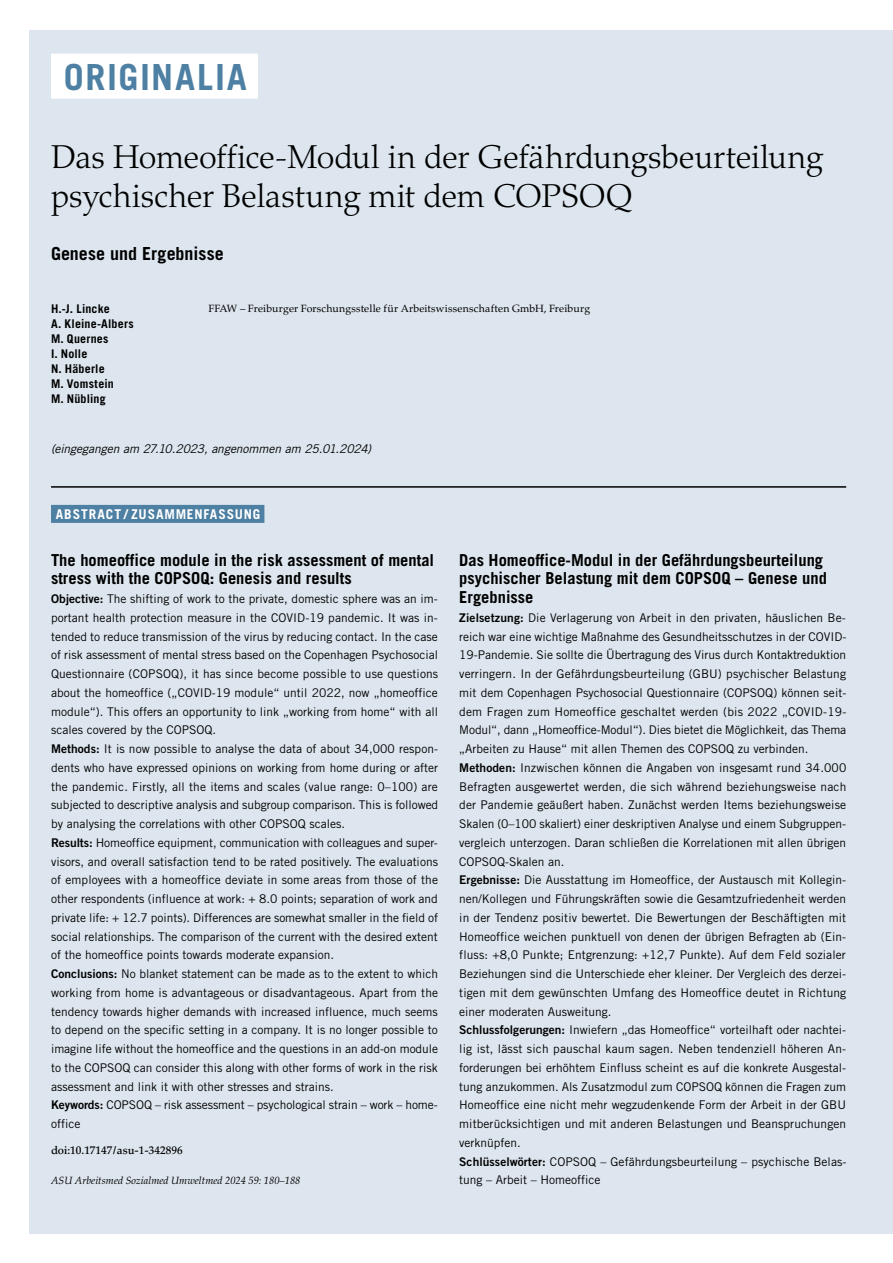
<style>
.page{position:relative;width:893px;height:1263px;background:#fff}
.page>*{position:absolute;margin:0;border:0;box-sizing:border-box;transform-origin:0 0}
.t1{font:700 36px "Trade Gothic LT Std";letter-spacing:.05em;color:#4e80a3}
.t2{font:300 33px/39px "Palatino LT Std";letter-spacing:-.005em;color:#000}
.t3{font:700 18px "Trade Gothic LT Std";color:#000}
.t4{font:700 16.5px/18.8px "Trade Gothic LT Std";color:#000}
.t5{font:700 13.5px "Trade Gothic LT Std";letter-spacing:.065em;color:#fff}
.t6{font:12px/18.8px "Trade Gothic LT Std";color:#000}
.t7{font:700 12px/15px "Trade Gothic LT Std";letter-spacing:.015em;color:#000}
.t8{font:italic 12px "Trade Gothic LT Std";letter-spacing:-.005em;color:#000}
.t9{font:500 11.25px "Palatino LT Std";color:#000}
.t10{font:10.5px "Palatino LT Std";letter-spacing:.015em;color:#000}
.t11{font:italic 10.5px "Palatino LT Std";letter-spacing:.005em;color:#000}
.s1{font-family:"Trade Gothic LT Std Bd 2"}
</style>
<div class="page">
<div style="left:30px;top:30px;width:863px;height:1203px;background:#dde6ee"></div>
<hr style="left:51px;top:486px;width:795px;height:2px;background:#000">
<div style="left:51px;top:505px;width:213px;height:18px;background:#4e80a3"></div>
<div style="left:51px;top:54px;width:207px;height:45px;background:#fff"></div>
<h1 class="t1" style="left:64px;top:55px;width:185px">ORIGINALIA</h1>
<h2 class="t2" style="left:51px;top:138px;width:773px">Das Homeoffice-Modul in der Gefährdungsbeurteilung psychischer Belastung mit dem COPSOQ</h2>
<h3 class="t3" style="left:51px;top:242px;width:174px">Genese und Ergebnisse</h3>
<p class="t7" style="left:51px;top:301px;width:60px">H.-J. Lincke</p>
<p class="t10" style="left:208px;top:302px;width:383px">FFAW – Freiburger Forschungsstelle für Arbeitswissenschaften GmbH, Freiburg</p>
<p class="t7" style="left:51px;top:316px;width:84px">A. Kleine-Albers<br>M. Quernes<br>I. Nolle<br>N. Häberle<br>M. Vomstein<br>M. Nübling</p>
<p class="t8" style="left:51px;top:441px;width:322px">(eingegangen am 27.10.2023, angenommen am 25.01.2024)</p>
<p class="t5" style="left:56px;top:506px;width:206px">ABSTRACT / ZUSAMMENFASSUNG</p>
<h3 class="t4" style="left:51px;top:550px;width:385px">The homeoffice module in the risk assessment of mental stress with the COPSOQ: Genesis and results</h3>
<p class="t6" style="left:51px;top:589px;width:389px"><span class="s1">Objective:</span> The shifting of work to the private, domestic sphere was an im&shy;portant health protection measure in the COVID-19 pandemic. It was in&shy;tended to reduce transmission of the virus by reducing contact. In the case of risk assessment of mental stress based on the Copenhagen Psychosocial Questionnaire (COPSOQ), it has since become possible to use questions about the homeoffice („COVID-19 module“ until 2022, now „homeoffice module“). This offers an opportunity to link „working from home“ with all scales covered by the COPSOQ.<br><span class="s1">Methods:</span> It is now possible to analyse the data of about 34,000 respon&shy;dents who have expressed opinions on working from home during or after the pandemic. Firstly, all the items and scales (value range: 0–100) are subjected to descriptive analysis and subgroup comparison. This is followed by analysing the correlations with other COPSOQ scales.<br><span class="s1">Results:</span> Homeoffice equipment, communication with colleagues and super&shy;visors, and overall satisfaction tend to be rated positively. The evaluations of employees with a homeoffice deviate in some areas from those of the other respondents (influence at work: + 8.0 points; separation of work and private life: + 12.7 points). Differences are somewhat smaller in the field of social relationships. The comparison of the current with the desired extent of the homeoffice points towards moderate expansion.<br><span class="s1">Conclusions:</span> No blanket statement can be made as to the extent to which working from home is advantageous or disadvantageous. Apart from the tendency towards higher demands with increased influence, much seems to depend on the specific setting in a company. It is no longer possible to imagine life without the homeoffice and the questions in an add-on module to the COPSOQ can consider this along with other forms of work in the risk assessment and link it with other stresses and strains.<br><span class="s1">Keywords:</span> COPSOQ – risk assessment – psychological strain – work – home&shy;office</p>
<p class="t9" style="left:51px;top:1144px;width:133px">doi:10.17147/asu-1-342896</p>
<p class="t11" style="left:51px;top:1175px;width:251px">ASU Arbeitsmed Sozialmed Umweltmed 2024 59: 180–188</p>
<h3 class="t4" style="left:459px;top:550px;width:369px">Das Homeoffice-Modul in der Gefährdungsbeurteilung psychischer Belastung mit dem COPSOQ – Genese und<br>Ergebnisse</h3>
<p class="t6" style="left:459px;top:608px;width:389px"><span class="s1">Zielsetzung:</span> Die Verlagerung von Arbeit in den privaten, häuslichen Be&shy;reich war eine wichtige Maßnahme des Gesundheitsschutzes in der COVID-19-Pandemie. Sie sollte die Übertragung des Virus durch Kontaktreduktion verringern. In der Gefährdungsbeurteilung (GBU) psychischer Belastung mit dem Copenhagen Psychosocial Questionnaire (COPSOQ) können seit&shy;dem Fragen zum Homeoffice geschaltet werden (bis 2022 „COVID-19- Modul“, dann „Homeoffice-Modul“). Dies bietet die Möglichkeit, das Thema „Arbeiten zu Hause“ mit allen Themen des COPSOQ zu verbinden.<br><span class="s1">Methoden:</span> Inzwischen können die Angaben von insgesamt rund 34.000<br>Befragten ausgewertet werden, die sich während beziehungsweise nach der Pandemie geäußert haben. Zunächst werden Items beziehungsweise Skalen (0–100 skaliert) einer deskriptiven Analyse und einem Subgruppen&shy;vergleich unterzogen. Daran schließen die Korrelationen mit allen übrigen COPSOQ-Skalen an.<br><span class="s1">Ergebnisse:</span> Die Ausstattung im Homeoffice, der Austausch mit Kollegin&shy;nen/Kollegen und Führungskräften sowie die Gesamtzufriedenheit werden in der Tendenz positiv bewertet. Die Bewertungen der Beschäftigten mit Homeoffice weichen punktuell von denen der übrigen Befragten ab (Ein&shy;fluss: +8,0 Punkte; Entgrenzung: +12,7 Punkte). Auf dem Feld sozialer Beziehungen sind die Unterschiede eher kleiner. Der Vergleich des derzei&shy;tigen mit dem gewünschten Umfang des Homeoffice deutet in Richtung einer moderaten Ausweitung.<br><span class="s1">Schlussfolgerungen:</span> Inwiefern „das Homeoffice“ vorteilhaft oder nachtei&shy;lig ist, lässt sich pauschal kaum sagen. Neben tendenziell höheren An&shy;forderungen bei erhöhtem Einfluss scheint es auf die konkrete Ausgestal&shy;tung anzukommen. Als Zusatzmodul zum COPSOQ können die Fragen zum Homeoffice eine nicht mehr wegzudenkende Form der Arbeit in der GBU mitberücksichtigen und mit anderen Belastungen und Beanspruchungen verknüpfen.<br><span class="s1">Schlüsselwörter:</span> COPSOQ – Gefährdungsbeurteilung – psychische Belas&shy;tung – Arbeit – Homeoffice</p>
</div>
